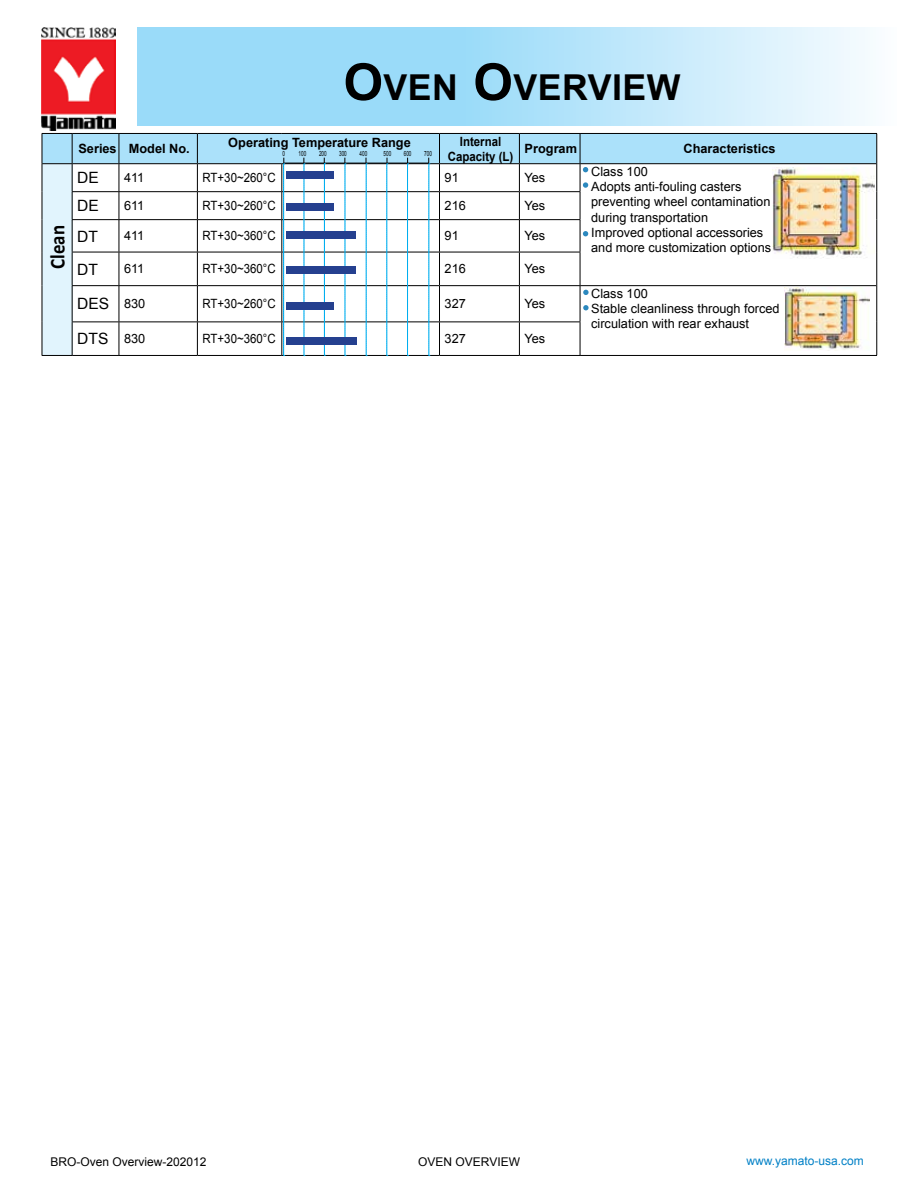
<style>
.page{position:relative;width:918px;height:1188px;background:#fff}
.page>*{position:absolute;margin:0;border:0;box-sizing:border-box;transform-origin:0 0}
.t1{font:700 35.7px "Arial";letter-spacing:.015em;color:#000}
.t2{font:700 21px "Calibri";color:#000;scale:.9 1}
.t3{font:15.6px "Arial";color:#000}
.t4{font:12.75px/15.3px "Arial";color:#000}
.t5{font:12.75px "Arial";color:#000;scale:.9 1}
.t6{font:700 12.75px "Arial";color:#000}
.t7{font:700 12.75px/15.3px "Arial";color:#000;text-align:center;scale:.9 1}
.t8{font:12px "Arial";color:#000}
.t9{font:12px "Arial";color:#0080c6}
.t10{font:7.05px "Arial";color:#000;scale:.65 1}
.s1{font-size:51px}
.s2{font-size:12.75px}
</style>
<div class="page">
<svg style="left:138px;top:27px;width:730px;height:99px"></svg>
<img style="left:41px;top:27px;width:75px;height:103px">
<svg style="left:42px;top:133px;width:835px;height:223px"></svg>
<img style="left:772px;top:168px;width:103px;height:91px">
<img style="left:784px;top:288px;width:85px;height:63px">
<h1 class="t1" style="left:343px;top:64px;width:339px"><span class="s1">O</span>VEN <span class="s1">O</span>VERVIEW</h1>
<h2 class="t2" style="left:44px;top:269px;width:50px;rotate:-90deg">Clean</h2>
<p class="t6" style="left:78px;top:140px;width:113px">Series Model No.</p>
<p class="t6" style="left:228px;top:134px;width:184px">Operating Temperature Range</p>
<p class="t7" style="left:448px;top:134px;width:74px">Internal<br>Capacity (L)</p>
<p class="t6" style="left:525px;top:140px;width:54px">Program</p>
<p class="t6" style="left:683px;top:140px;width:94px">Characteristics</p>
<p class="t3" style="left:77px;top:168px;width:23px">DE</p>
<p class="t4" style="left:124px;top:170px;width:22px">411</p>
<p class="t5" style="left:202px;top:170px;width:83px">RT+30~260°C</p>
<p class="t4" style="left:445px;top:170px;width:16px">91</p>
<p class="t4" style="left:525px;top:170px;width:22px">Yes</p>
<p class="t4" style="left:591px;top:164px;width:181px">Class 100<br>Adopts anti-fouling casters preventing wheel contamination during transportation<br>Improved optional accessories and more customization options</p>
<p class="t10" style="left:282px;top:149px;width:5px">0</p>
<p class="t10" style="left:299px;top:149px;width:13px">100</p>
<p class="t10" style="left:319px;top:149px;width:13px">200</p>
<p class="t10" style="left:339px;top:149px;width:13px">300</p>
<p class="t10" style="left:360px;top:149px;width:13px">400</p>
<p class="t10" style="left:384px;top:149px;width:13px">500</p>
<p class="t10" style="left:404px;top:149px;width:13px">600</p>
<p class="t10" style="left:424px;top:149px;width:13px">700</p>
<p class="t3" style="left:77px;top:196px;width:23px">DE</p>
<p class="t4" style="left:124px;top:198px;width:22px">611</p>
<p class="t5" style="left:202px;top:197px;width:83px">RT+30~260°C</p>
<p class="t4" style="left:445px;top:198px;width:23px">216</p>
<p class="t4" style="left:525px;top:198px;width:22px">Yes</p>
<p class="t3" style="left:77px;top:226px;width:22px">DT</p>
<p class="t4" style="left:124px;top:228px;width:22px">411</p>
<p class="t5" style="left:202px;top:228px;width:83px">RT+30~360°C</p>
<p class="t4" style="left:445px;top:228px;width:16px">91</p>
<p class="t4" style="left:525px;top:228px;width:22px">Yes</p>
<p class="t3" style="left:77px;top:259px;width:22px">DT</p>
<p class="t4" style="left:124px;top:262px;width:22px">611</p>
<p class="t5" style="left:202px;top:261px;width:83px">RT+30~360°C</p>
<p class="t4" style="left:445px;top:262px;width:23px">216</p>
<p class="t4" style="left:525px;top:262px;width:22px">Yes</p>
<p class="t3" style="left:77px;top:294px;width:70px">DES <span class="s2">830</span></p>
<p class="t5" style="left:202px;top:296px;width:83px">RT+30~260°C</p>
<p class="t4" style="left:445px;top:296px;width:23px">327</p>
<p class="t4" style="left:525px;top:296px;width:22px">Yes</p>
<p class="t4" style="left:591px;top:286px;width:190px">Class 100<br>Stable cleanliness through forced circulation with rear exhaust</p>
<p class="t3" style="left:77px;top:329px;width:70px">DTS <span class="s2">830</span></p>
<p class="t5" style="left:202px;top:330px;width:83px">RT+30~360°C</p>
<p class="t4" style="left:445px;top:331px;width:23px">327</p>
<p class="t4" style="left:525px;top:331px;width:22px">Yes</p>
<p class="t8" style="left:51px;top:1154px;width:158px">BRO-Oven Overview-202012</p>
<p class="t8" style="left:418px;top:1154px;width:103px">OVEN OVERVIEW</p>
<p class="t9" style="left:747px;top:1153px;width:119px">www.yamato-usa.com</p>
</div>
